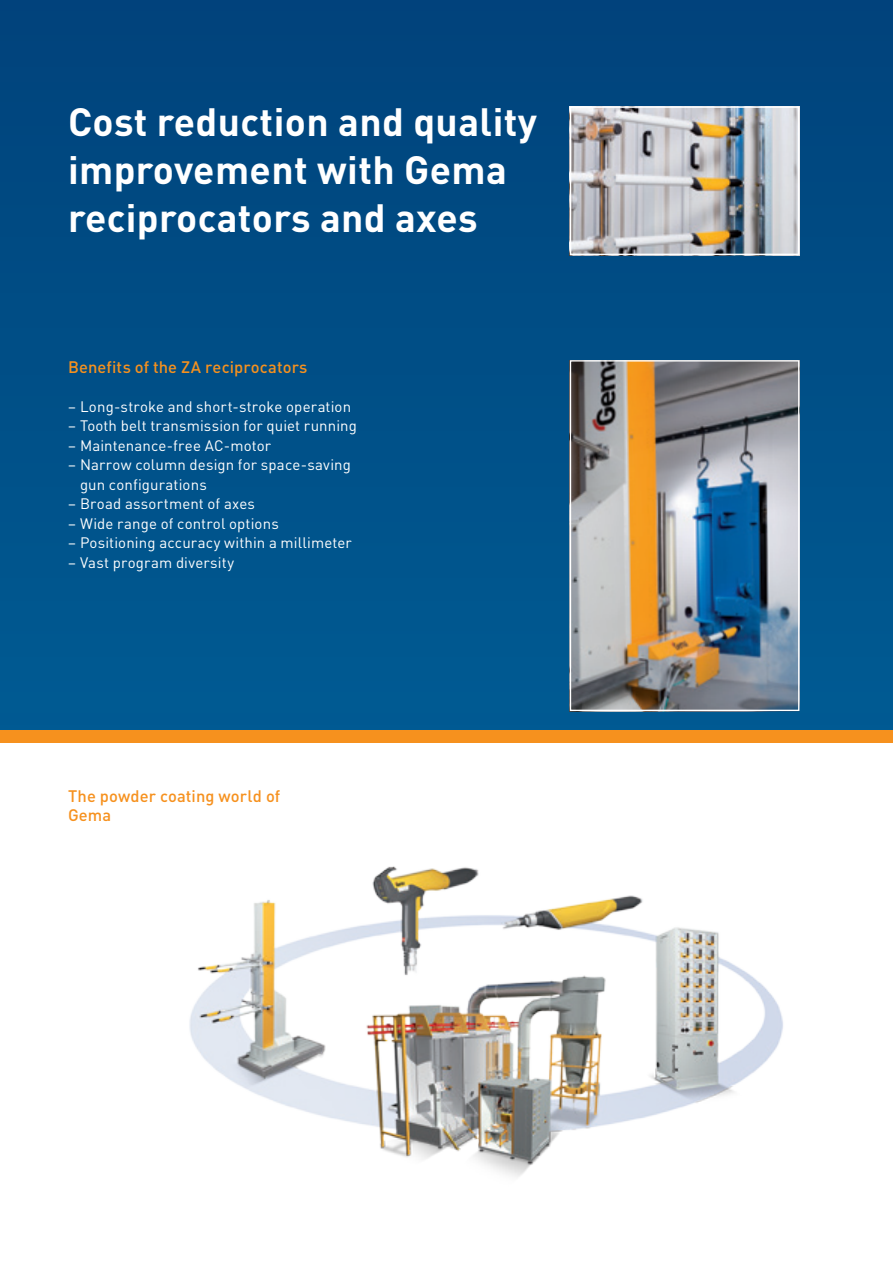
<style>
.page{position:relative;width:893px;height:1263px;background:#fff}
.page>*{position:absolute;margin:0;border:0;box-sizing:border-box;transform-origin:0 0}
.t1{font:700 39px/48px "DIN Pro";letter-spacing:.01em;color:#fff}
.t2{font:500 16.5px/19.5px "DIN Pro";letter-spacing:.01em;color:#f6911e}
.t3{font:15px/19.5px "DIN Pro";letter-spacing:.01em;color:#fff}
</style>
<div class="page">
<div style="left:0;top:0;width:893px;height:737px;background:#004e86"></div>
<div style="left:0;top:730px;width:893px;height:13px;background:#f6911e"></div>
<img style="left:189px;top:866px;width:594px;height:311px">
<img style="left:572px;top:362px;width:225px;height:347px">
<div style="left:570px;top:360px;width:229px;height:351px;border:1px solid #fff"></div>
<img style="left:573px;top:109px;width:223px;height:143px">
<div style="left:570px;top:106px;width:229px;height:149px;border:2px solid #fff"></div>
<h1 class="t1" style="left:68px;top:93px;width:471px">Cost reduction and quality improvement with Gema reciprocators and axes</h1>
<p class="t2" style="left:68px;top:355px;width:241px">Benefits of the ZA reciprocators</p>
<p class="t3" style="left:68px;top:395px;width:285px">– Long-stroke and short-stroke operation</p>
<p class="t3" style="left:68px;top:414px;width:291px">– Tooth belt transmission for quiet running</p>
<p class="t3" style="left:68px;top:434px;width:205px">– Maintenance-free AC-motor</p>
<p class="t3" style="left:80px;top:453px;width:272px;text-indent:-12px">– Narrow column design for space-saving gun configurations</p>
<p class="t3" style="left:68px;top:492px;width:188px">– Broad assortment of axes</p>
<p class="t3" style="left:68px;top:512px;width:212px">– Wide range of control options</p>
<p class="t3" style="left:68px;top:531px;width:285px">– Positioning accuracy within a millimeter</p>
<p class="t3" style="left:68px;top:551px;width:168px">– Vast program diversity</p>
<p class="t2" style="left:68px;top:784px;width:214px">The powder coating world of<br>Gema</p>
</div>
